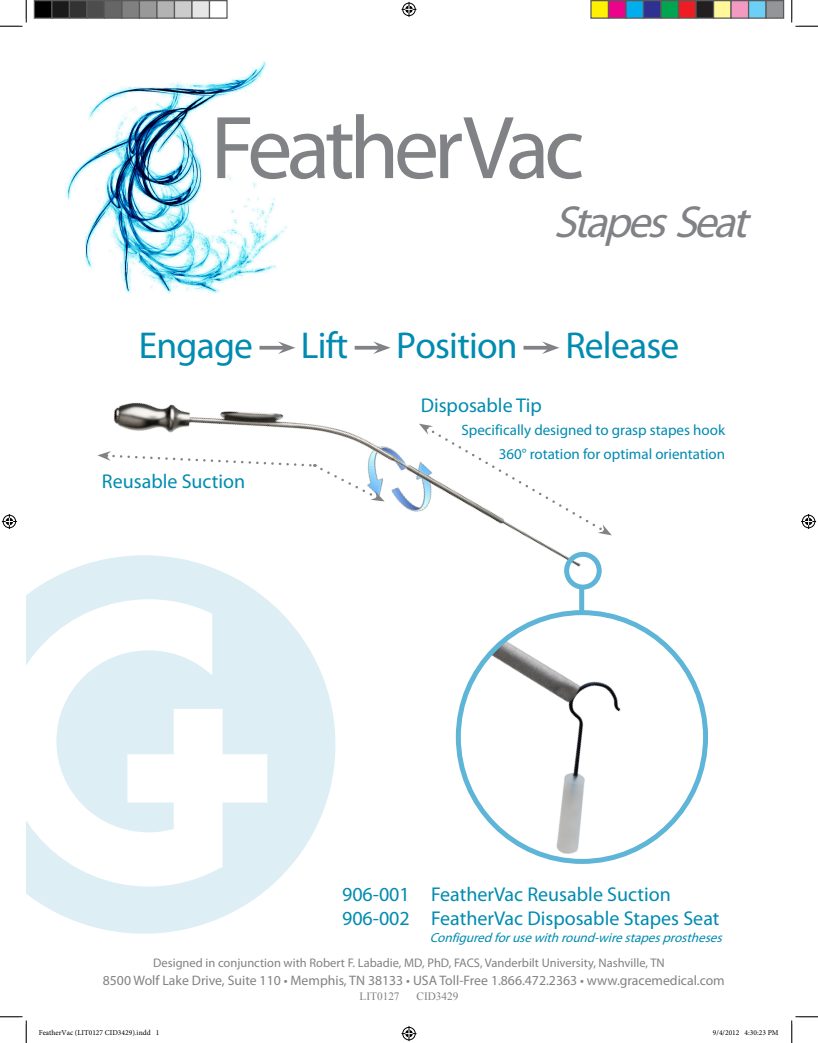
<style>
.page{position:relative;width:818px;height:1043px;background:#fff}
.page>*{position:absolute;margin:0;border:0;box-sizing:border-box;transform-origin:0 0}
.t1{font:90px "Myriad Pro";letter-spacing:-.06em;color:#808285}
.t2{font:italic 45px "Myriad Pro";color:#808285}
.t3{font:37.5px "Myriad Pro";letter-spacing:-.02em;color:#008bb0}
.t4{font:20px "Myriad Pro";color:#008bb0}
.t5{font:15px "Myriad Pro";color:#008bb0}
.t6{font:13.75px "Myriad Pro";color:#808285}
.t7{font:italic 13.12px "Myriad Pro";color:#008bb0}
.t8{font:12.5px "Myriad Pro";color:#808285}
.t9{font:11.25px "Times New Roman";color:#808285}
.t10{font:7.5px "Minion Pro";color:#000}
</style>
<div class="page">
<img style="left:65px;top:61px;width:222px;height:233px">
<img style="left:97px;top:341px;width:493px;height:270px">
<div style="left:564px;top:552px;width:37px;height:37px;border:5px solid #5eb5d7;border-radius:50%"></div>
<img style="left:455px;top:611px;width:223px;height:253px">
<div style="left:579px;top:587px;width:5px;height:25px;background:#5eb5d7"></div>
<svg style="left:26px;top:555px;width:309px;height:378px;fill:#ddeef5"></svg>
<svg style="left:0;top:0;width:27px;height:27px"></svg>
<svg style="left:0;top:1016px;width:27px;height:26px"></svg>
<svg style="left:791px;top:0;width:27px;height:27px"></svg>
<svg style="left:791px;top:1016px;width:27px;height:26px"></svg>
<svg style="left:401px;top:2px;width:15px;height:15px"></svg>
<svg style="left:401px;top:1026px;width:15px;height:15px"></svg>
<svg style="left:2px;top:514px;width:15px;height:15px"></svg>
<svg style="left:801px;top:514px;width:15px;height:15px"></svg>
<div style="left:34px;top:1px;width:18px;height:17px;background:#000"></div>
<div style="left:34px;top:0;width:18px;height:19px;border:1px solid #595959"></div>
<div style="left:52px;top:1px;width:17px;height:17px;background:#1a1a1a"></div>
<div style="left:51px;top:0;width:19px;height:19px;border:1px solid #595959"></div>
<div style="left:69px;top:1px;width:18px;height:17px;background:#333"></div>
<div style="left:69px;top:0;width:19px;height:19px;border:1px solid #595959"></div>
<div style="left:87px;top:1px;width:17px;height:17px;background:#4d4d4d"></div>
<div style="left:86px;top:0;width:19px;height:19px;border:1px solid #595959"></div>
<div style="left:104px;top:1px;width:18px;height:17px;background:#666"></div>
<div style="left:104px;top:0;width:18px;height:19px;border:1px solid #595959"></div>
<div style="left:122px;top:1px;width:17px;height:17px;background:#808080"></div>
<div style="left:121px;top:0;width:19px;height:19px;border:1px solid #595959"></div>
<div style="left:139px;top:1px;width:18px;height:17px;background:#999"></div>
<div style="left:139px;top:0;width:19px;height:19px;border:1px solid #595959"></div>
<div style="left:157px;top:1px;width:17px;height:17px;background:#b3b3b3"></div>
<div style="left:156px;top:0;width:19px;height:19px;border:1px solid #595959"></div>
<div style="left:174px;top:1px;width:18px;height:17px;background:#ccc"></div>
<div style="left:174px;top:0;width:18px;height:19px;border:1px solid #595959"></div>
<div style="left:192px;top:1px;width:17px;height:17px;background:#e6e6e6"></div>
<div style="left:191px;top:0;width:19px;height:19px;border:1px solid #595959"></div>
<div style="left:209px;top:0;width:19px;height:19px;border:1px solid #595959"></div>
<div style="left:591px;top:1px;width:17px;height:17px;background:#fff101"></div>
<div style="left:590px;top:0;width:19px;height:19px;border:1px solid #595959"></div>
<div style="left:608px;top:1px;width:18px;height:17px;background:#ed028c"></div>
<div style="left:608px;top:0;width:18px;height:19px;border:1px solid #595959"></div>
<div style="left:626px;top:1px;width:17px;height:17px;background:#00aeef"></div>
<div style="left:625px;top:0;width:19px;height:19px;border:1px solid #595959"></div>
<div style="left:643px;top:1px;width:18px;height:17px;background:#2e3092"></div>
<div style="left:642px;top:0;width:19px;height:19px;border:1px solid #595959"></div>
<div style="left:661px;top:1px;width:17px;height:17px;background:#00a54f"></div>
<div style="left:660px;top:0;width:19px;height:19px;border:1px solid #595959"></div>
<div style="left:678px;top:1px;width:18px;height:17px;background:#ee1d23"></div>
<div style="left:678px;top:0;width:18px;height:19px;border:1px solid #595959"></div>
<div style="left:696px;top:1px;width:17px;height:17px;background:#231f20"></div>
<div style="left:695px;top:0;width:19px;height:19px;border:1px solid #595959"></div>
<div style="left:713px;top:1px;width:18px;height:17px;background:#fff79a"></div>
<div style="left:712px;top:0;width:19px;height:19px;border:1px solid #595959"></div>
<div style="left:731px;top:1px;width:17px;height:17px;background:#f499c2"></div>
<div style="left:730px;top:0;width:19px;height:19px;border:1px solid #595959"></div>
<div style="left:748px;top:1px;width:18px;height:17px;background:#6bcff6"></div>
<div style="left:748px;top:0;width:18px;height:19px;border:1px solid #595959"></div>
<div style="left:766px;top:1px;width:17px;height:17px;background:#939598"></div>
<div style="left:765px;top:0;width:19px;height:19px;border:1px solid #595959"></div>
<p class="t1" style="left:211px;top:92px;width:375px">FeatherVac</p>
<p class="t2" style="left:554px;top:194px;width:208px">StapesSeat</p>
<p class="t3" style="left:139px;top:322px;width:116px">Engage</p>
<p class="t3" style="left:301px;top:322px;width:49px">Lift</p>
<p class="t3" style="left:396px;top:322px;width:123px">Position</p>
<p class="t3" style="left:565px;top:322px;width:115px">Release</p>
<p class="t4" style="left:420px;top:392px;width:123px">Disposable Tip</p>
<p class="t4" style="left:102px;top:469px;width:145px">Reusable Suction</p>
<p class="t5" style="left:461px;top:420px;width:265px">Specifically designed to grasp stapes hook</p>
<p class="t5" style="left:498px;top:444px;width:228px">360° rotation for optimal orientation</p>
<p class="t4" style="left:342px;top:882px;width:330px">906-001 FeatherVac Reusable Suction</p>
<p class="t4" style="left:342px;top:906px;width:379px">906-002 FeatherVac Disposable Stapes Seat</p>
<p class="t7" style="left:429px;top:929px;width:298px">Configuredforusewithround-wirestapesprostheses</p>
<p class="t8" style="left:153px;top:954px;width:513px">Designed in conjunction with Robert F. Labadie, MD, PhD, FACS, Vanderbilt University, Nashville, TN</p>
<p class="t6" style="left:103px;top:972px;width:623px">8500 Wolf Lake Drive, Suite 110 • Memphis, TN 38133 • USA Toll-Free 1.866.472.2363 • www.gracemedical.com</p>
<p class="t9" style="left:359px;top:988px;width:41px">LIT0127</p>
<p class="t9" style="left:416px;top:988px;width:43px">CID3429</p>
<p class="t10" style="left:39px;top:1028px;width:122px">FeatherVac (LIT0127 CID3429).indd 1</p>
<p class="t10" style="left:712px;top:1028px;width:67px">9/4/2012 4:30:23 PM</p>
</div>
